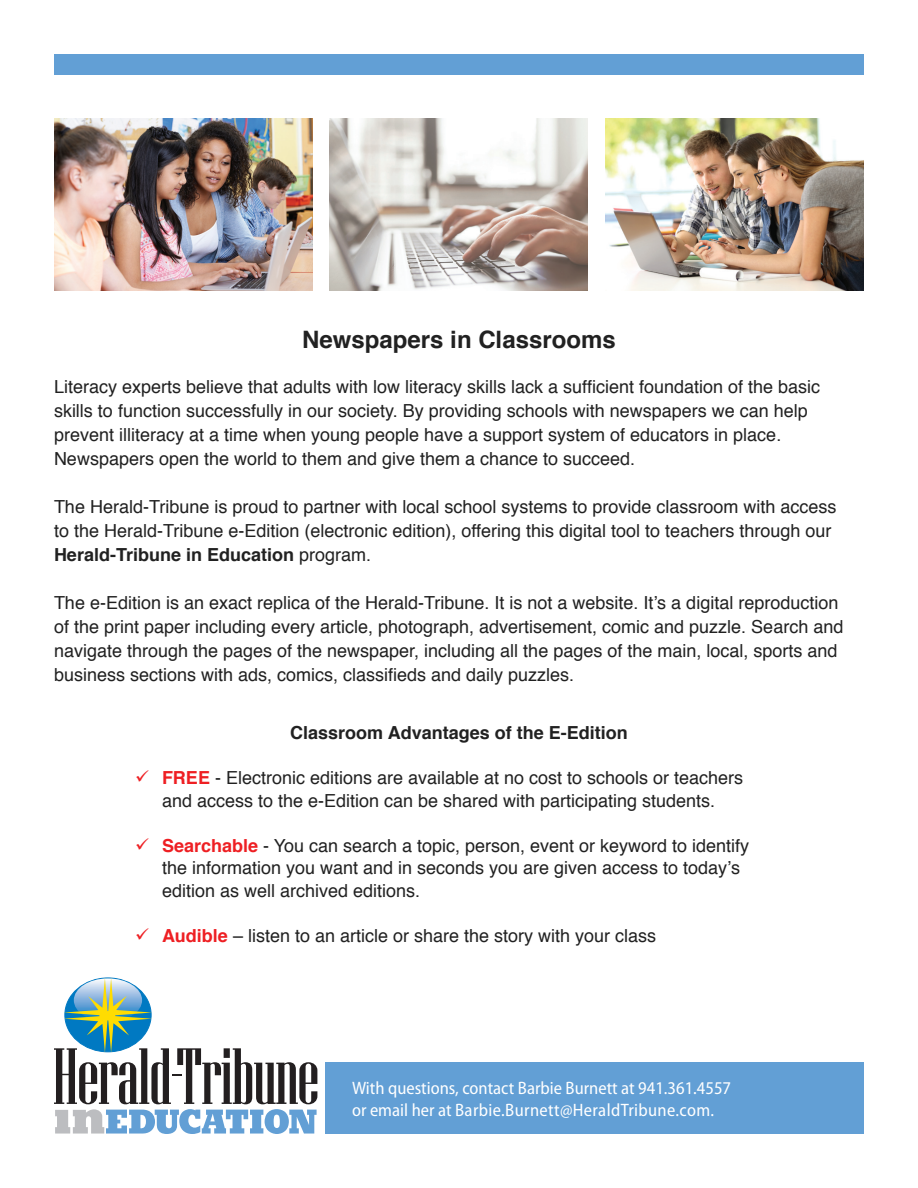
<style>
.page{position:relative;width:918px;height:1188px;background:#fff}
.page>*{position:absolute;margin:0;border:0;box-sizing:border-box;transform-origin:0 0}
.t1{font:700 24px "Helvetica";color:#212121}
.t2{font:18px/24px "Helvetica";color:#212121}
.t3{font:semi-condensed 18px/22.5px "Myriad Pro";color:#fff}
.t4{font:700 18px "Helvetica";color:#212121}
.s1{font-weight:700}
.s2{color:#ee1f23}
.s3{font-weight:700;color:#ee1f23}
</style>
<div class="page">
<svg style="left:54px;top:978px;width:263px;height:156px"></svg>
<div style="left:325px;top:1062px;width:539px;height:72px;background:#629fd5"></div>
<div style="left:54px;top:54px;width:810px;height:21px;background:#629fd5"></div>
<img style="left:54px;top:118px;width:258px;height:172px">
<img style="left:329px;top:118px;width:258px;height:172px">
<img style="left:606px;top:118px;width:258px;height:172px">
<h1 class="t1" style="left:302px;top:321px;width:315px">Newspapers in Classrooms</h1>
<p class="t2" style="left:54px;top:375px;width:768px">Literacy experts believe that adults with low literacy skills lack a sufficient foundation of the basic skills to function successfully in our society. By providing schools with newspapers we can help prevent illiteracy at a time when young people have a support system of educators in place.<br>Newspapers open the world to them and give them a chance to succeed.</p>
<p class="t2" style="left:54px;top:495px;width:784px">The Herald-Tribune is proud to partner with local school systems to provide classroom with access to the Herald-Tribune e-Edition (electronic edition), offering this digital tool to teachers through our<br><span class="s1">Herald-Tribune in Education</span> program.</p>
<p class="t2" style="left:54px;top:591px;width:791px">The e-Edition is an exact replica of the Herald-Tribune. It is not a website. It’s a digital reproduction of the print paper including every article, photograph, advertisement, comic and puzzle. Search and navigate through the pages of the newspaper, including all the pages of the main, local, sports and business sections with ads, comics, classifieds and daily puzzles.</p>
<p class="t4" style="left:290px;top:718px;width:339px">Classroom Advantages of the E-Edition</p>
<p class="t2" style="left:135px;top:767px;width:610px;line-height:22.5px;text-align:center"><span class="s2">✓</span> <span class="s3">FREE</span> - Electronic editions are available at no cost to schools or teachers and access to the e-Edition can be shared with participating students.</p>
<p class="t2" style="left:162px;top:835px;width:589px;line-height:22.5px;text-indent:-27px"><span class="s2">✓</span> <span class="s3">Searchable</span> - You can search a topic, person, event or keyword to identify the information you want and in seconds you are given access to today’s edition as well archived editions.</p>
<p class="t2" style="left:135px;top:924px;width:523px"><span class="s2">✓</span> <span class="s3">Audible</span> – listen to an article or share the story with your class</p>
<p class="t3" style="left:352px;top:1076px;width:381px">With questions, contact Barbie Burnett at 941.361.4557 or email her at Barbie.Burnett@HeraldTribune.com.</p>
</div>
